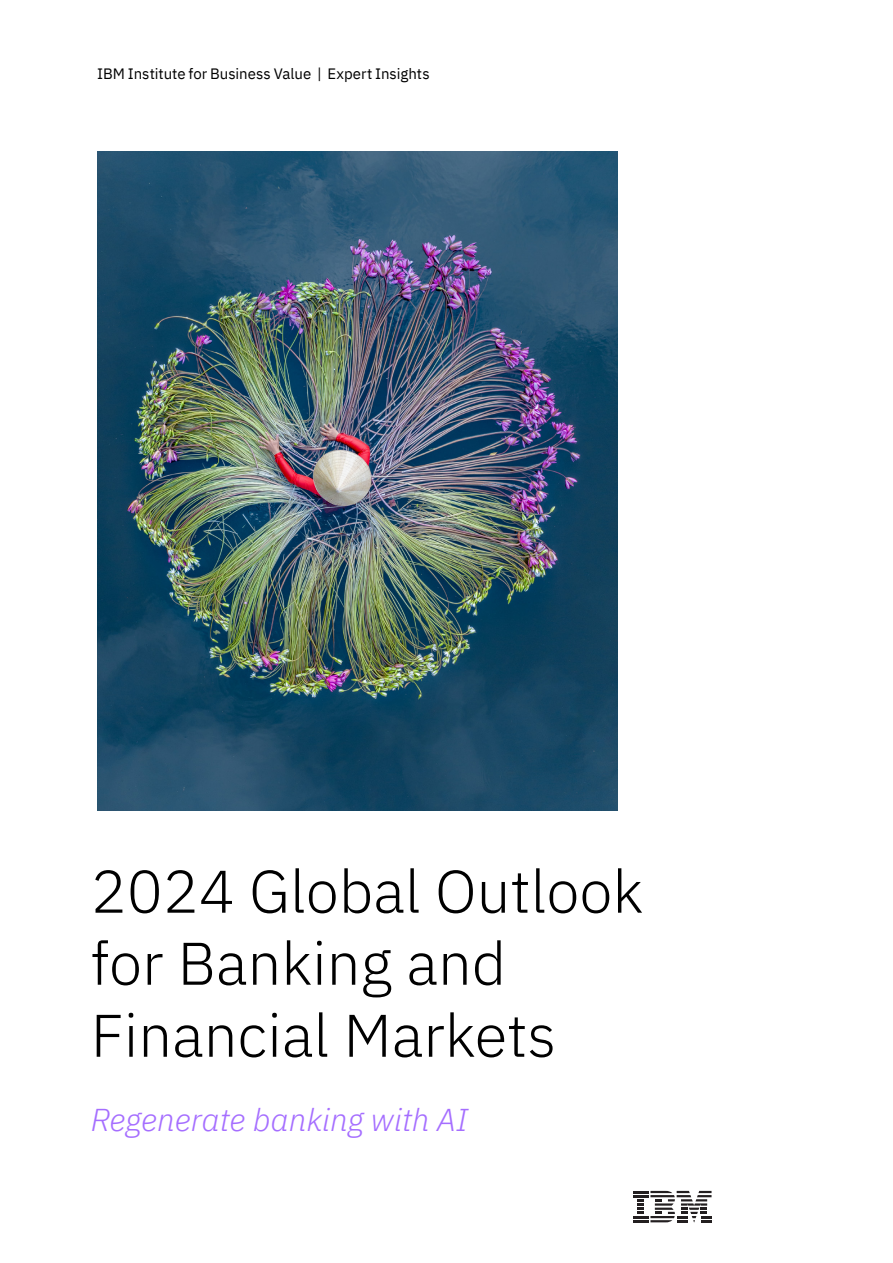
<style>
.page{position:relative;width:893px;height:1263px;background:#fff}
.page>*{position:absolute;margin:0;border:0;box-sizing:border-box;transform-origin:0 0}
.t1{font:300 60px/72px "IBM Plex Sans";color:#000}
.t2{font:italic 300 31.5px "IBM Plex Sans";color:#a56eff}
.Body_Reg__9_13_5{font:15px "IBM Plex Sans";color:#000}
</style>
<div class="page">
<svg style="left:633px;top:1190px;width:78px;height:32px"></svg>
<img style="left:97px;top:151px;width:520px;height:659px">
<p class="Body_Reg__9_13_5" style="left:97px;top:62px;width:334px">IBM Institute for Business Value | Expert Insights</p>
<p class="t1" style="left:91px;top:850px;width:554px">2024 Global Outlook for Banking and<br>Financial Markets</p>
<p class="t2" style="left:91px;top:1096px;width:379px">Regenerate banking with AI</p>
</div>
